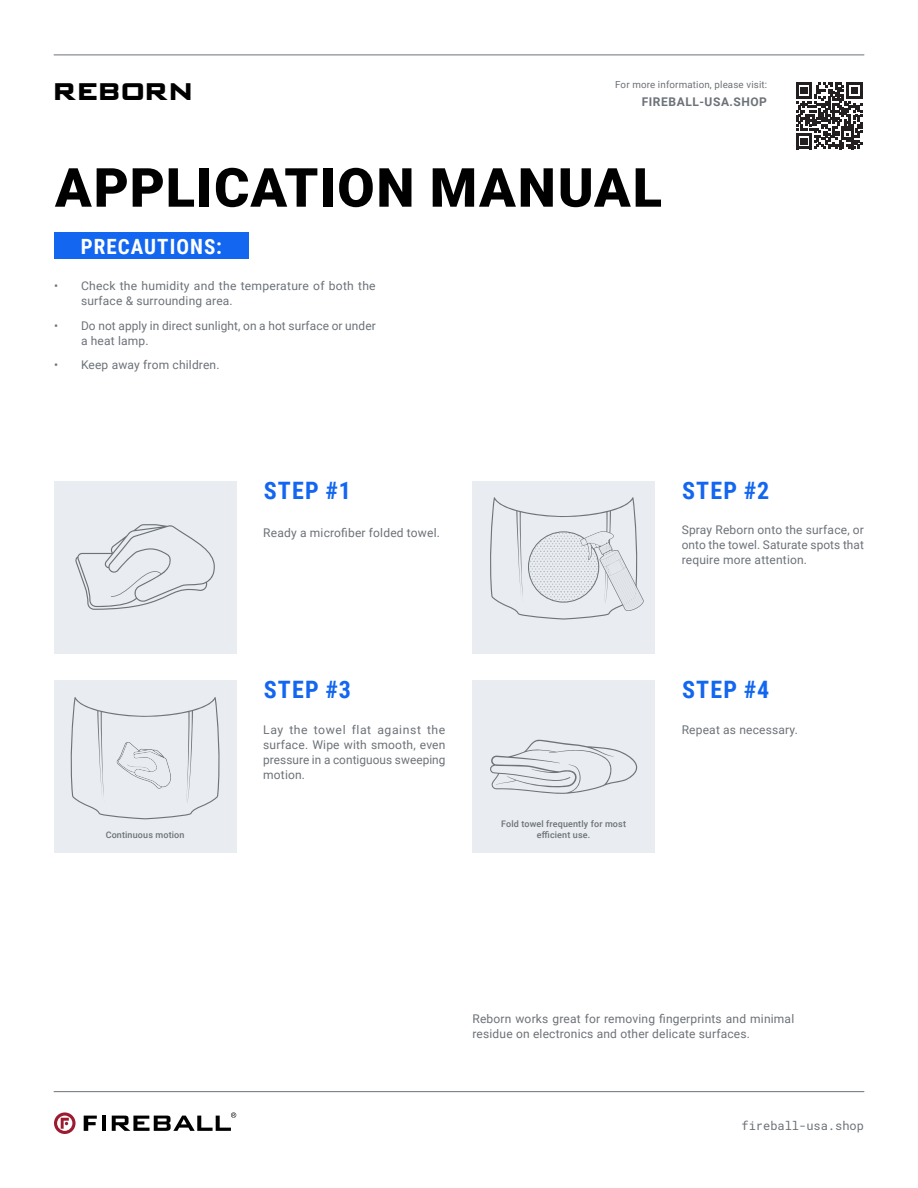
<style>
.page{position:relative;width:918px;height:1188px;background:#fff}
.page>*{position:absolute;margin:0;border:0;box-sizing:border-box;transform-origin:0 0}
.t1{font:900 54px "Roboto";letter-spacing:.03em;color:#000}
.Step{font:700 24px "Roboto Condensed";letter-spacing:.05em;color:#1266f0}
.Product_Name{font:24px "Hauser Gothic Test";letter-spacing:.065em;color:#000}
.Heading{font:700 21px "Roboto Condensed";letter-spacing:.05em;color:#fff}
.t2{font:12px/15px "Roboto";letter-spacing:.015em;color:#6c7278}
.t3{font:12px "Roboto Mono";color:#6c7278}
.t4{font:700 12px "Roboto";letter-spacing:.05em;color:#6c7278}
.t5{font:9.75px "Roboto";letter-spacing:.015em;color:#6c7278}
.Small_Copy{font:500 9px "Roboto";letter-spacing:.015em;color:#6c7278}
</style>
<div class="page">
<div style="left:54px;top:232px;width:194px;height:27px;background:#1266f0"></div>
<hr style="left:54px;top:1091px;width:810px;height:1px;background:#6c7278">
<svg style="left:54px;top:1112px;width:22px;height:22px"></svg>
<svg style="left:84px;top:1116px;width:13px;height:15px"></svg>
<hr style="left:102px;top:1116px;width:4px;height:15px;background:#000">
<svg style="left:112px;top:1112px;width:124px;height:19px"></svg>
<div style="left:54px;top:481px;width:182px;height:172px;background:#e9edf1"></div>
<div style="left:472px;top:481px;width:183px;height:172px;background:#e9edf1"></div>
<div style="left:472px;top:680px;width:183px;height:173px;background:#e9edf1"></div>
<div style="left:54px;top:680px;width:182px;height:173px;background:#e9edf1"></div>
<hr style="left:54px;top:55px;width:810px;height:1px;background:#6c7278">
<svg style="left:75px;top:524px;width:140px;height:86px"></svg>
<svg style="left:490px;top:740px;width:148px;height:54px"></svg>
<svg style="left:70px;top:697px;width:150px;height:122px"></svg>
<svg style="left:490px;top:497px;width:154px;height:123px"></svg>
<svg style="left:796px;top:83px;width:66px;height:66px"></svg>
<p class="Product_Name" style="left:54px;top:79px;width:139px">REBORN</p>
<p class="t5" style="left:615px;top:78px;width:154px">For more information, please visit:</p>
<p class="t4" style="left:642px;top:94px;width:127px">FIREBALL-USA.SHOP</p>
<p class="t1" style="left:55px;top:150px;width:609px">APPLICATION MANUAL</p>
<p class="Heading" style="left:81px;top:232px;width:143px">PRECAUTIONS:</p>
<p class="t2" style="left:81px;top:278px;width:296px;text-indent:-27px">• Check the humidity and the temperature of both the surface &amp; surrounding area.</p>
<p class="t2" style="left:81px;top:317px;width:296px;text-indent:-27px">• Do not apply in direct sunlight, on a hot surface or under a heat lamp.</p>
<p class="t2" style="left:54px;top:357px;width:167px">• Keep away from children.</p>
<p class="Step" style="left:264px;top:473px;width:89px">STEP #1</p>
<p class="t2" style="left:263px;top:525px;width:178px">Ready a microfiber folded towel.</p>
<p class="Step" style="left:264px;top:673px;width:89px">STEP #3</p>
<p class="t2" style="left:263px;top:721px;width:184px;text-align:justify">Lay the towel flat against the surface. Wipe with smooth, even pressure in a contiguous sweeping motion.</p>
<p class="Small_Copy" style="left:501px;top:817px;width:126px">Fold towel frequently for most</p>
<p class="Small_Copy" style="left:106px;top:829px;width:80px">Continuous motion</p>
<p class="Small_Copy" style="left:537px;top:829px;width:55px">efficient use.</p>
<p class="Step" style="left:682px;top:473px;width:89px">STEP #2</p>
<p class="t2" style="left:682px;top:522px;width:184px;text-align:justify">Spray Reborn onto the surface, or onto the towel. Saturate spots that require more attention.</p>
<p class="Step" style="left:682px;top:673px;width:89px">STEP #4</p>
<p class="t2" style="left:682px;top:721px;width:118px">Repeat as necessary.</p>
<p class="t2" style="left:472px;top:1011px;width:323px">Reborn works great for removing fingerprints and minimal residue on electronics and other delicate surfaces.</p>
<p class="t3" style="left:742px;top:1117px;width:124px">fireball-usa.shop</p>
</div>
